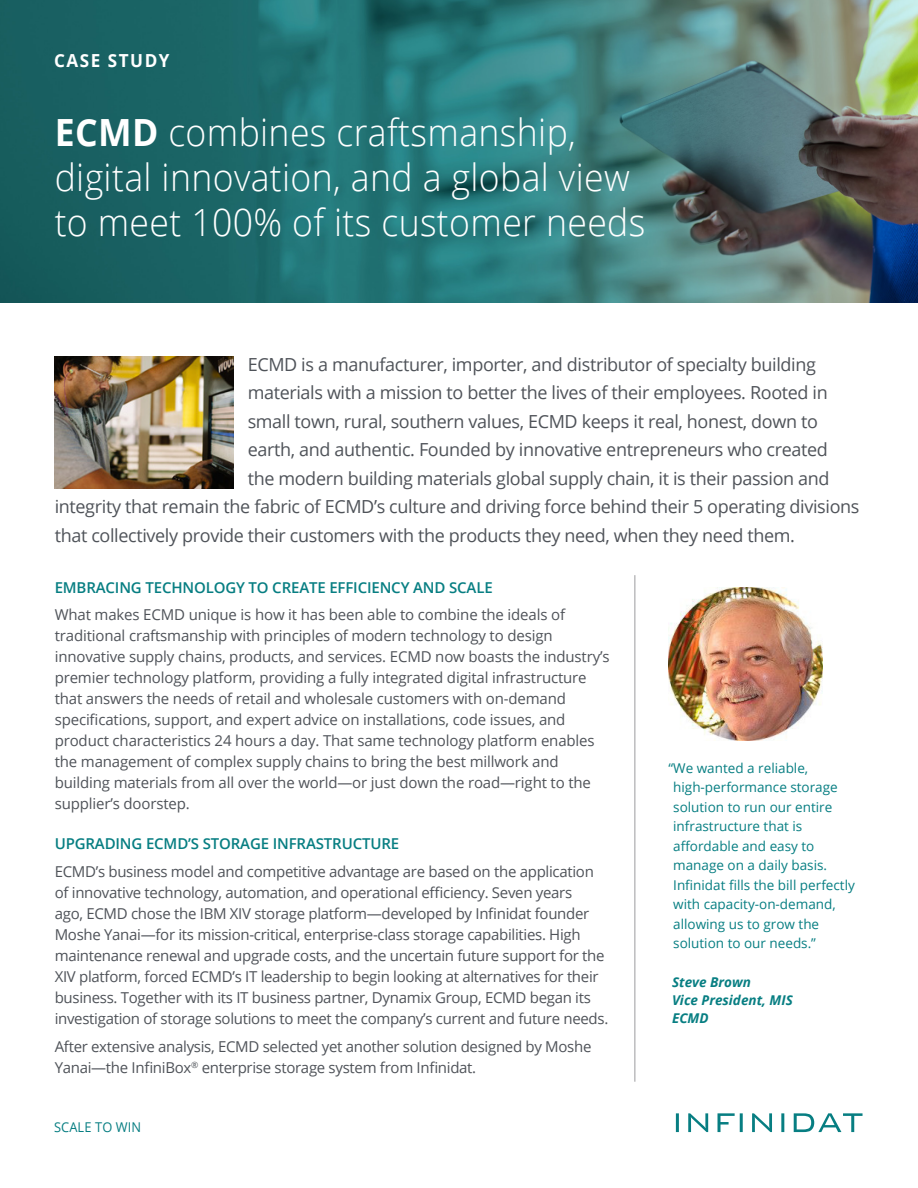
<style>
.page{position:relative;width:918px;height:1188px;background:#fff}
.page>*{position:absolute;margin:0;border:0;box-sizing:border-box;transform-origin:0 0}
.Subtitle_2{font:300 37.5px/45px "Open Sans";letter-spacing:.01em;color:#fff;scale:.95 1}
.t1{font:18px "Open Sans";letter-spacing:-.02em;color:#4f5359}
.Subtitle_2-2{font:700 18px "Open Sans";letter-spacing:.09em;color:#fff;scale:.95 1}
.t2{font:15px/21px "Open Sans";letter-spacing:-.02em;color:#4f5359}
.t3{font:600 15px "Open Sans";letter-spacing:-.01em;color:#077e82}
.Quote_Green{font:13.5px/19.5px "Open Sans";color:#077e82}
.Quote_Green-2{font:italic 700 13.5px "Open Sans";color:#077e82}
.Subtitle_2-3{font:13.5px "Open Sans";letter-spacing:.01em;color:#077e82;scale:.95 1}
.s1{font-weight:700}
</style>
<div class="page">
<img style="left:0;top:0;width:918px;height:302px">
<svg style="left:676px;top:1113px;width:187px;height:19px"></svg>
<hr style="left:634px;top:575px;width:1px;height:507px;background:#9c9b9f">
<img style="left:669px;top:587px;width:153px;height:154px">
<img style="left:55px;top:357px;width:178px;height:131px">
<p class="Subtitle_2-2" style="left:54px;top:47px;width:123px">CASE STUDY</p>
<p class="Subtitle_2" style="left:55px;top:109px;width:623px"><span class="s1">ECMD</span> combines craftsmanship, digital innovation, and a global view to meet 100% of its customer needs</p>
<p class="t1" style="left:248px;top:352px;width:570px">ECMD is a manufacturer, importer, and distributor of specialty building</p>
<p class="t1" style="left:248px;top:380px;width:582px">materials with a mission to better the lives of their employees. Rooted in</p>
<p class="t1" style="left:248px;top:409px;width:572px">small town, rural, southern values, ECMD keeps it real, honest, down to</p>
<p class="t1" style="left:248px;top:437px;width:582px">earth, and authentic. Founded by innovative entrepreneurs who created</p>
<p class="t1" style="left:248px;top:466px;width:583px">the modern building materials global supply chain, it is their passion and</p>
<p class="t1" style="left:55px;top:494px;width:806px">integrity that remain the fabric of ECMD’s culture and driving force behind their 5 operating divisions</p>
<p class="t1" style="left:55px;top:523px;width:742px">that collectively provide their customers with the products they need, when they need them.</p>
<p class="t3" style="left:55px;top:577px;width:439px">EMBRACING TECHNOLOGY TO CREATE EFFICIENCY AND SCALE</p>
<p class="t2" style="left:55px;top:604px;width:557px">What makes ECMD unique is how it has been able to combine the ideals of traditional craftsmanship with principles of modern technology to design innovative supply chains, products, and services. ECMD now boasts the industry’s premier technology platform, providing a fully integrated digital infrastructure that answers the needs of retail and wholesale customers with on-demand specifications, support, and expert advice on installations, code issues, and product characteristics 24 hours a day. That same technology platform enables the management of complex supply chains to bring the best millwork and building materials from all over the world—or just down the road—right to the supplier’s doorstep.</p>
<p class="t3" style="left:55px;top:833px;width:346px">UPGRADING ECMD’S STORAGE INFRASTRUCTURE</p>
<p class="t2" style="left:55px;top:861px;width:555px">ECMD’s business model and competitive advantage are based on the application of innovative technology, automation, and operational efficiency. Seven years<br>ago, ECMD chose the IBM XIV storage platform—developed by Infinidat founder Moshe Yanai—for its mission-critical, enterprise-class storage capabilities. High maintenance renewal and upgrade costs, and the uncertain future support for the XIV platform, forced ECMD’s IT leadership to begin looking at alternatives for their business. Together with its IT business partner, Dynamix Group, ECMD began its investigation of storage solutions to meet the company’s current and future needs.</p>
<p class="t2" style="left:55px;top:1035px;width:538px">After extensive analysis, ECMD selected yet another solution designed by Moshe<br>Yanai—the InfiniBox<sup>®</sup> enterprise storage system from Infinidat.</p>
<p class="Quote_Green" style="left:673px;top:758px;width:183px;text-indent:-5px">“We wanted a reliable, high-performance storage solution to run our entire infrastructure that is affordable and easy to manage on a daily basis.<br>Infinidat fills the bill perfectly with capacity-on-demand, allowing us to grow the solution to our needs.”</p>
<p class="Quote_Green-2" style="left:672px;top:973px;width:80px">Steve Brown</p>
<p class="Quote_Green-2" style="left:672px;top:991px;width:122px">Vice President, MIS</p>
<p class="Quote_Green-2" style="left:672px;top:1009px;width:38px">ECMD</p>
<p class="Subtitle_2-3" style="left:54px;top:1118px;width:93px">SCALE TO WIN</p>
</div>
